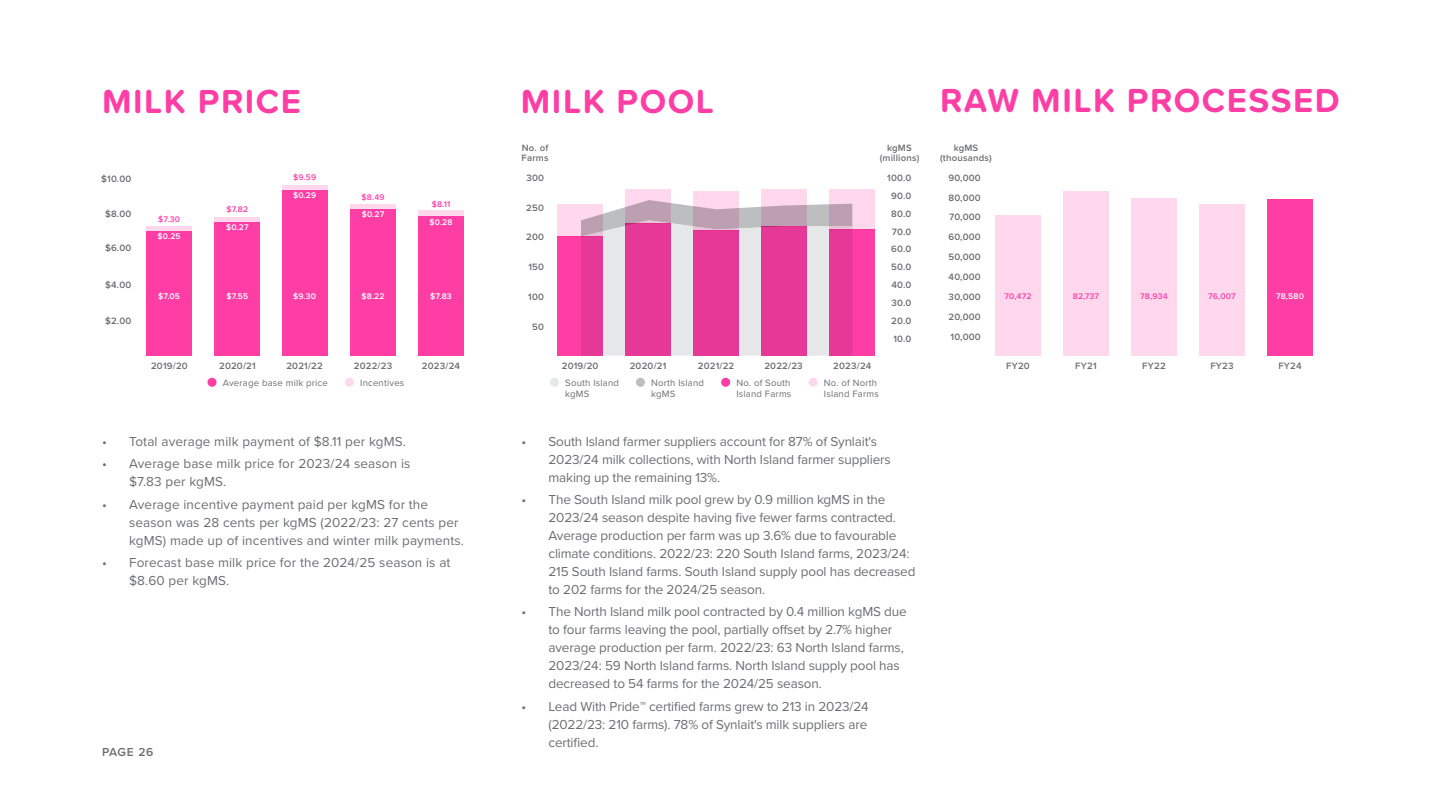
<style>
.page{position:relative;width:1441px;height:810px;background:#fff}
.page>*{position:absolute;margin:0;border:0;box-sizing:border-box;transform-origin:0 0}
.t1{font:700 34.5px "Proxima Soft";letter-spacing:.045em;color:#ff3ea5}
.t2{font:13.5px/18px "Proxima Nova";letter-spacing:-.01em;color:#6d6e71}
.t3{font:13.5px/18px "Proxima Nova";letter-spacing:.01em;color:#6d6e71}
.t4{font:600 12px "Proxima Nova";color:#6d6e71}
.t5{font:600 9.6px/19.8px "Proxima Nova";letter-spacing:.02em;color:#6d6e71;text-align:justify}
.t6{font:9.6px/11.1px "Proxima Nova";letter-spacing:.02em;color:#6d6e71}
.t7{font:600 8.55px "Proxima Nova";color:#fff}
.t8{font:600 8.55px "Proxima Nova";color:#ff3ea5}
</style>
<div class="page">
<svg style="left:602px;top:200px;width:227px;height:156px;background:#e1dce0"></svg>
<div style="left:207px;top:378px;width:9px;height:9px;background:#ff3ea5;border-radius:50%"></div>
<div style="left:345px;top:378px;width:9px;height:9px;background:#ffd8ed;border-radius:50%"></div>
<div style="left:550px;top:378px;width:9px;height:9px;background:#e6e7e8;border-radius:50%"></div>
<div style="left:635px;top:378px;width:10px;height:9px;background:#bcbec0;border-radius:50%"></div>
<div style="left:721px;top:378px;width:9px;height:9px;background:#ff3ea5;border-radius:50%"></div>
<div style="left:808px;top:378px;width:9px;height:9px;background:#ffd8ed;border-radius:50%"></div>
<div style="left:282px;top:190px;width:45px;height:166px;background:#ff3ea5"></div>
<div style="left:350px;top:209px;width:45px;height:147px;background:#ff3ea5"></div>
<div style="left:418px;top:216px;width:45px;height:140px;background:#ff3ea5"></div>
<div style="left:215px;top:222px;width:45px;height:134px;background:#ff3ea5"></div>
<div style="left:147px;top:231px;width:44px;height:125px;background:#ff3ea5"></div>
<hr style="left:147px;top:227px;width:44px;height:4px;background:#ffd8ed">
<div style="left:215px;top:217px;width:45px;height:5px;background:#ffd8ed"></div>
<div style="left:282px;top:185px;width:45px;height:5px;background:#ffd8ed"></div>
<div style="left:350px;top:204px;width:45px;height:5px;background:#ffd8ed"></div>
<div style="left:418px;top:211px;width:45px;height:5px;background:#ffd8ed"></div>
<div style="left:557px;top:237px;width:45px;height:119px;background:linear-gradient(to right,#ff40aa,#df3692)"></div>
<div style="left:625px;top:224px;width:45px;height:132px;background:#e63896"></div>
<div style="left:693px;top:231px;width:45px;height:125px;background:#e63896"></div>
<div style="left:761px;top:226px;width:45px;height:130px;background:#e63896"></div>
<div style="left:829px;top:229px;width:45px;height:127px;background:linear-gradient(to right,#de3691,#ff40a9)"></div>
<svg style="left:557px;top:204px;width:45px;height:33px"></svg>
<svg style="left:625px;top:189px;width:45px;height:35px;background:#d8b3c8"></svg>
<svg style="left:693px;top:191px;width:45px;height:40px;background:#dbb6cb"></svg>
<svg style="left:761px;top:189px;width:45px;height:37px;background:#dab9cc"></svg>
<svg style="left:829px;top:189px;width:45px;height:40px;background:#eac7db"></svg>
<div style="left:1131px;top:198px;width:45px;height:158px;background:#ffd8ed"></div>
<div style="left:1199px;top:204px;width:45px;height:152px;background:#ffd8ed"></div>
<div style="left:1267px;top:199px;width:45px;height:157px;background:#ff3ea5"></div>
<div style="left:1063px;top:191px;width:45px;height:165px;background:#ffd8ed"></div>
<div style="left:995px;top:215px;width:45px;height:141px;background:#ffd8ed"></div>
<h1 class="t1" style="left:102px;top:75px;width:200px">MILK PRICE</h1>
<h1 class="t1" style="left:521px;top:75px;width:194px">MILK POOL</h1>
<h1 class="t1" style="left:940px;top:75px;width:401px">RAW MILK PROCESSED</h1>
<p class="t5" style="left:521px;top:143px;width:29px;line-height:9.6px">No. of<br>Farms</p>
<p class="t8" style="left:293px;top:171px;width:25px">$9.59</p>
<p class="t7" style="left:293px;top:188px;width:25px">$0.29</p>
<p class="t8" style="left:361px;top:191px;width:25px">$8.49</p>
<p class="t7" style="left:362px;top:208px;width:24px">$0.27</p>
<p class="t5" style="left:101px;top:168px;width:32px">$10.00</p>
<p class="t5" style="left:526px;top:167px;width:19px">300</p>
<p class="t8" style="left:431px;top:198px;width:20px">$8.11</p>
<p class="t7" style="left:429px;top:216px;width:25px">$0.28</p>
<p class="t5" style="left:526px;top:197px;width:19px">250</p>
<p class="t8" style="left:226px;top:203px;width:23px">$7.82</p>
<p class="t7" style="left:226px;top:221px;width:24px">$0.27</p>
<p class="t5" style="left:105px;top:204px;width:28px">$8.00</p>
<p class="t8" style="left:158px;top:213px;width:23px">$7.30</p>
<p class="t7" style="left:157px;top:230px;width:25px">$0.25</p>
<p class="t5" style="left:526px;top:227px;width:19px">200</p>
<p class="t5" style="left:105px;top:238px;width:28px">$6.00</p>
<p class="t5" style="left:105px;top:275px;width:28px">$4.00</p>
<p class="t5" style="left:105px;top:310px;width:28px">$2.00</p>
<p class="t7" style="left:158px;top:290px;width:23px">$7.05</p>
<p class="t7" style="left:226px;top:290px;width:23px">$7.55</p>
<p class="t7" style="left:293px;top:290px;width:24px">$9.30</p>
<p class="t7" style="left:361px;top:290px;width:25px">$8.22</p>
<p class="t7" style="left:430px;top:290px;width:23px">$7.83</p>
<p class="t5" style="left:151px;top:355px;width:38px">2019/20</p>
<p class="t5" style="left:219px;top:355px;width:38px">2020/21</p>
<p class="t5" style="left:286px;top:355px;width:38px">2021/22</p>
<p class="t5" style="left:354px;top:355px;width:40px">2022/23</p>
<p class="t5" style="left:422px;top:355px;width:40px">2023/24</p>
<p class="t5" style="left:528px;top:257px;width:17px">150</p>
<p class="t5" style="left:528px;top:286px;width:17px">100</p>
<p class="t5" style="left:532px;top:316px;width:13px">50</p>
<p class="t5" style="left:561px;top:355px;width:38px">2019/20</p>
<p class="t5" style="left:629px;top:355px;width:38px">2020/21</p>
<p class="t5" style="left:697px;top:355px;width:38px">2021/22</p>
<p class="t5" style="left:764px;top:355px;width:40px">2022/23</p>
<p class="t5" style="left:833px;top:355px;width:40px">2023/24</p>
<p class="t5" style="left:879px;top:143px;width:41px;line-height:9.6px;text-align:center">kgMS (millions)</p>
<p class="t5" style="left:887px;top:168px;width:26px">100.0</p>
<p class="t5" style="left:891px;top:185px;width:22px">90.0</p>
<p class="t5" style="left:891px;top:204px;width:22px;line-height:17.9px">80.0<br>70.0<br>60.0<br>50.0<br>40.0<br>30.0<br>20.0<br>10.0</p>
<p class="t6" style="left:223px;top:376px;width:107px">Average base milk price</p>
<p class="t6" style="left:360px;top:376px;width:46px">Incentives</p>
<p class="t6" style="left:565px;top:376px;width:55px">South Island kgMS</p>
<p class="t6" style="left:651px;top:376px;width:54px">North Island kgMS</p>
<p class="t6" style="left:736px;top:376px;width:56px">No. of South<br>Island Farms</p>
<p class="t6" style="left:823px;top:376px;width:56px">No. of North<br>Island Farms</p>
<p class="t3" style="left:102px;top:432px;width:305px">• Total average milk payment of $8.11 per kgMS.</p>
<p class="t3" style="left:129px;top:454px;width:283px;text-indent:-27px">• Average base milk price for 2023/24 season is $7.83 per kgMS.</p>
<p class="t3" style="left:129px;top:494px;width:336px;text-indent:-27px">• Average incentive payment paid per kgMS for the season was 28 cents per kgMS (2022/23: 27 cents per kgMS) made up of incentives and winter milk payments.</p>
<p class="t3" style="left:129px;top:553px;width:323px;text-indent:-27px">• Forecast base milk price for the 2024/25 season is at $8.60 per kgMS.</p>
<p class="t4" style="left:102px;top:743px;width:53px">PAGE 26</p>
<p class="t2" style="left:548px;top:432px;width:344px;text-indent:-27px">• South Island farmer suppliers account for 87% of Synlait's<br>2023/24 milk collections, with North Island farmer suppliers making up the remaining 13%.</p>
<p class="t2" style="left:548px;top:490px;width:368px;text-indent:-27px">• The South Island milk pool grew by 0.9 million kgMS in the 2023/24 season despite having five fewer farms contracted.<br>Average production per farm was up 3.6% due to favourable climate conditions. 2022/23: 220 South Island farms, 2023/24:<br>215 South Island farms. South Island supply pool has decreased to 202 farms for the 2024/25 season.</p>
<p class="t2" style="left:548px;top:602px;width:360px;text-indent:-27px">• The North Island milk pool contracted by 0.4 million kgMS due to four farms leaving the pool, partially offset by 2.7% higher average production per farm. 2022/23: 63 North Island farms, 2023/24: 59 North Island farms. North Island supply pool has decreased to 54 farms for the 2024/25 season.</p>
<p class="t2" style="left:548px;top:697px;width:322px;text-align:justify;text-indent:-27px">• Lead With Pride™ certified farms grew to 213 in 2023/24 (2022/23: 210 farms). 78% of Synlait's milk suppliers are certified.</p>
<p class="t5" style="left:940px;top:143px;width:53px;line-height:9.6px;text-align:center">kgMS (thousands)</p>
<p class="t5" style="left:948px;top:167px;width:34px">90,000</p>
<p class="t5" style="left:948px;top:187px;width:34px">80,000<br>70,000<br>60,000<br>50,000<br>40,000<br>30,000<br>20,000<br>10,000</p>
<p class="t8" style="left:1004px;top:290px;width:28px">70,472</p>
<p class="t8" style="left:1072px;top:290px;width:28px">82,737</p>
<p class="t8" style="left:1139px;top:290px;width:29px">78,934</p>
<p class="t8" style="left:1207px;top:290px;width:29px">76,007</p>
<p class="t7" style="left:1275px;top:290px;width:29px">78,580</p>
<p class="t5" style="left:1005px;top:355px;width:25px">FY20</p>
<p class="t5" style="left:1075px;top:355px;width:23px">FY21</p>
<p class="t5" style="left:1141px;top:355px;width:25px">FY22</p>
<p class="t5" style="left:1210px;top:355px;width:25px">FY23</p>
<p class="t5" style="left:1277px;top:355px;width:25px">FY24</p>
</div>
